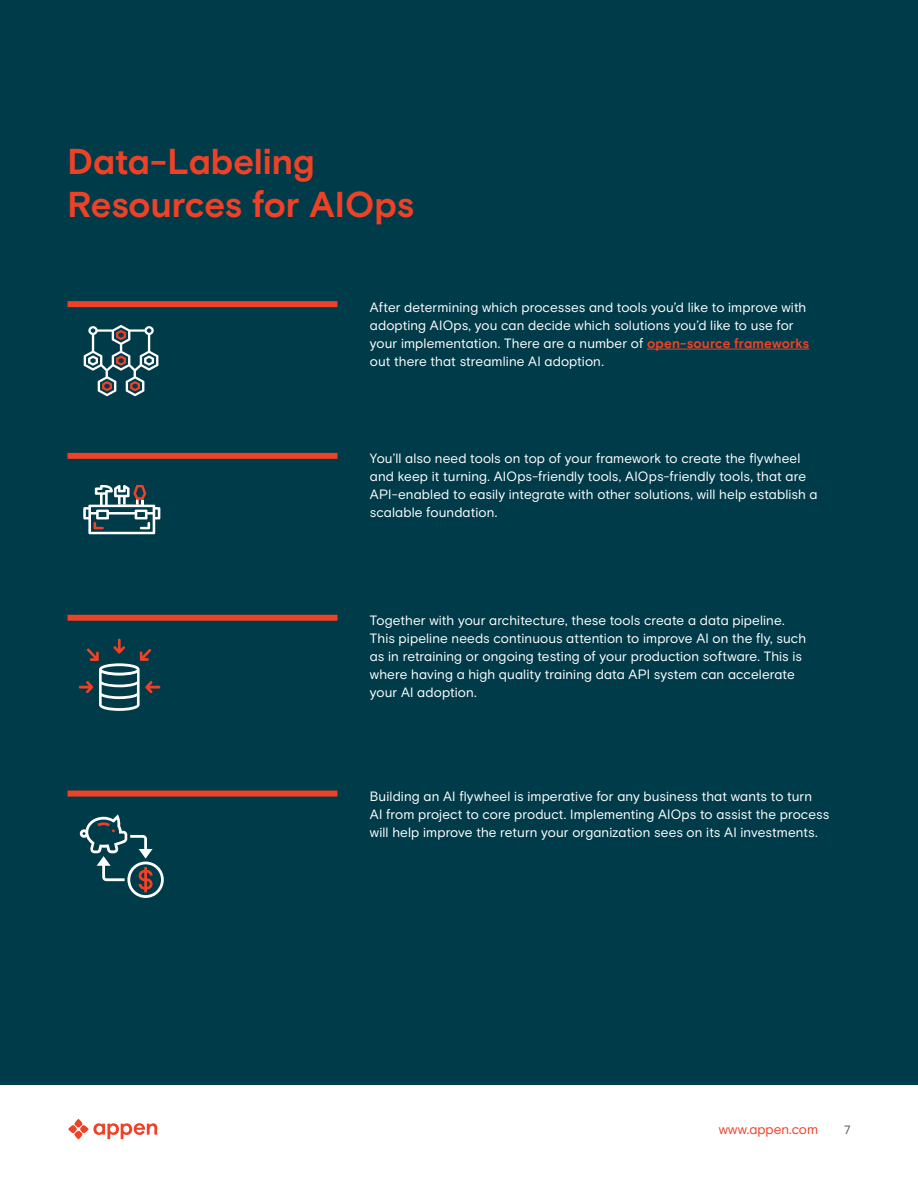
<style>
.page{position:relative;width:918px;height:1188px;background:#fff}
.page>*{position:absolute;margin:0;border:0;box-sizing:border-box;transform-origin:0 0}
.t1{font:700 36px/43.2px "Appen Basis";letter-spacing:-.005em;color:#ef4126}
.t2{font:13.5px/18px "Appen Basis";letter-spacing:.005em;color:#fff}
.t3{font:13.5px "Appen Basis";color:#ef4126}
.t4{font:12px "Appen Basis";color:#4b4f54}
.s1{font-weight:700;color:#ef4126}
</style>
<div class="page">
<svg style="left:68px;top:1119px;width:89px;height:21px"></svg>
<div style="left:0;top:0;width:918px;height:1084px;background:#003b49"></div>
<div style="left:68px;top:453px;width:270px;height:6px;background:#ef4126"></div>
<div style="left:68px;top:615px;width:270px;height:6px;background:#ef4126"></div>
<div style="left:68px;top:791px;width:270px;height:6px;background:#ef4126"></div>
<svg style="left:80px;top:814px;width:84px;height:84px"></svg>
<svg style="left:83px;top:484px;width:77px;height:50px"></svg>
<svg style="left:79px;top:639px;width:81px;height:72px"></svg>
<svg style="left:84px;top:325px;width:74px;height:71px"></svg>
<div style="left:68px;top:301px;width:270px;height:6px;background:#ef4126"></div>
<hr style="left:647px;top:349px;width:162px;height:1px;background:#ef4126">
<h1 class="t1" style="left:68px;top:141px;width:348px">Data-Labeling<br>Resources for AIOps</h1>
<p class="t2" style="left:370px;top:298px;width:441px">After determining which processes and tools you’d like to improve with adopting AIOps, you can decide which solutions you’d like to use for your implementation. There are a number of <span class="s1">open-source frameworks </span>out there that streamline AI adoption.</p>
<p class="t2" style="left:370px;top:450px;width:449px">You’ll also need tools on top of your framework to create the flywheel and keep it turning. AIOps-friendly tools, AIOps-friendly tools, that are API-enabled to easily integrate with other solutions, will help establish a scalable foundation.</p>
<p class="t2" style="left:370px;top:612px;width:438px">Together with your architecture, these tools create a data pipeline.<br>This pipeline needs continuous attention to improve AI on the fly, such as in retraining or ongoing testing of your production software. This is where having a high quality training data API system can accelerate your AI adoption.</p>
<p class="t2" style="left:370px;top:788px;width:461px">Building an AI flywheel is imperative for any business that wants to turn<br>AI from project to core product. Implementing AIOps to assist the process will help improve the return your organization sees on its AI investments.</p>
<p class="t3" style="left:719px;top:1121px;width:101px">www.appen.com</p>
<p class="t4" style="left:844px;top:1123px;width:8px">7</p>
</div>
